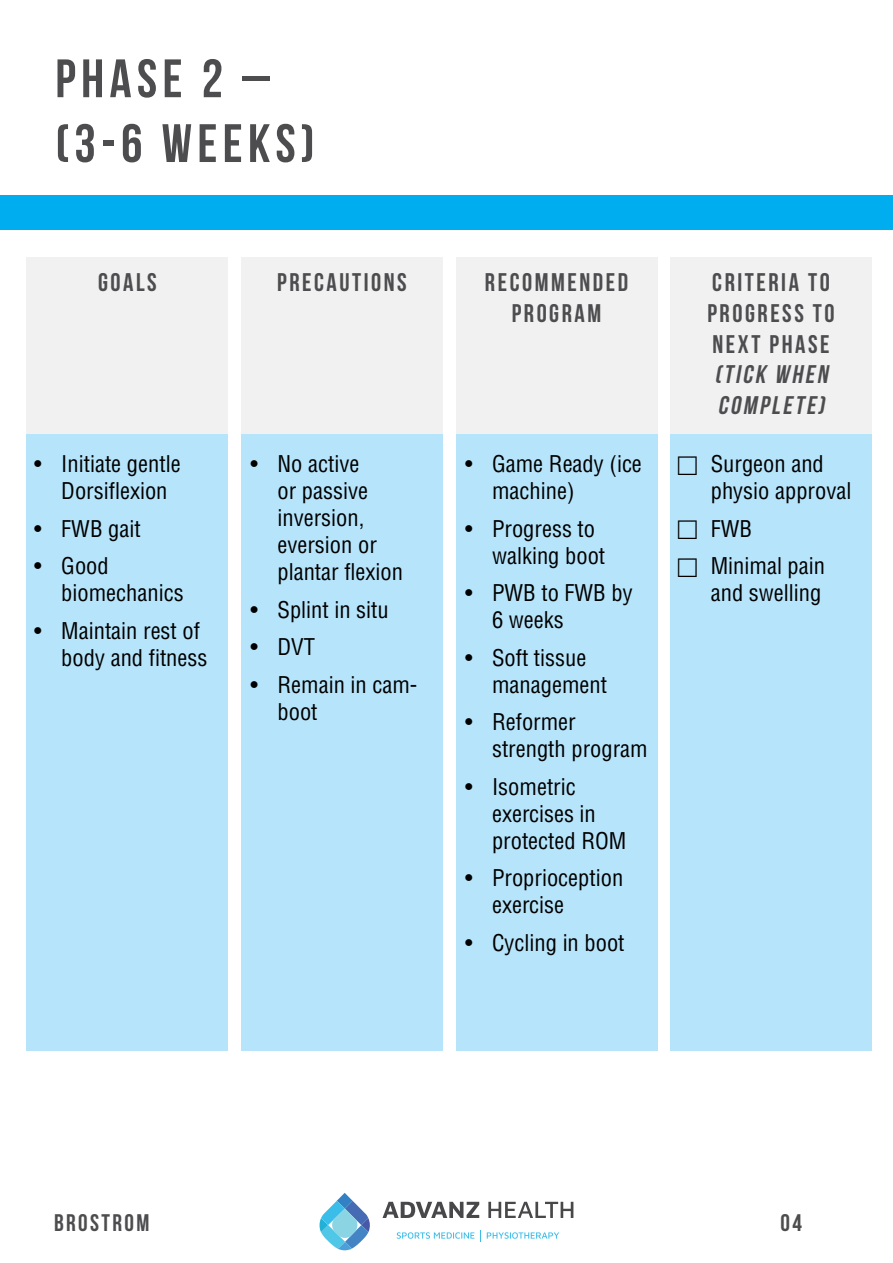
<style>
.page{position:relative;width:893px;height:1263px;background:#fff}
.page>*{position:absolute;margin:0;border:0;box-sizing:border-box;transform-origin:0 0}
.t1{font:54px/64.8px "Bebas Neue";letter-spacing:.1em;color:#4d4d4f}
.t2{font:25.5px/30.6px "Bebas Neue";letter-spacing:.1em;color:#4d4d4f;text-align:center}
.t3{font:24px "Bebas Neue";letter-spacing:.1em;color:#4d4d4f}
.t4{font:condensed 22.5px/27px "Helvetica";color:#000}
.s1{font-style:italic}
</style>
<div class="page">
<svg style="left:320px;top:1193px;width:50px;height:57px"></svg>
<svg style="left:487px;top:1232px;width:72px;height:7px"></svg>
<svg style="left:397px;top:1232px;width:77px;height:7px"></svg>
<svg style="left:382px;top:1202px;width:97px;height:16px"></svg>
<svg style="left:488px;top:1202px;width:85px;height:16px"></svg>
<div style="left:0;top:196px;width:893px;height:34px;background:#00aeef"></div>
<div style="left:27px;top:257px;width:201px;height:793px;background:#f1f1f2"></div>
<div style="left:456px;top:257px;width:201px;height:793px;background:#f1f1f2"></div>
<div style="left:241px;top:257px;width:202px;height:793px;background:#f1f1f2"></div>
<div style="left:670px;top:257px;width:202px;height:793px;background:#f1f1f2"></div>
<div style="left:670px;top:434px;width:202px;height:616px;background:#b6e4fa"></div>
<div style="left:456px;top:434px;width:201px;height:616px;background:#b6e4fa"></div>
<div style="left:241px;top:434px;width:202px;height:616px;background:#b6e4fa"></div>
<div style="left:27px;top:434px;width:201px;height:616px;background:#b6e4fa"></div>
<p class="t1" style="left:55px;top:45px;width:261px">PHASE 2 – (3-6 WEEKS)</p>
<p class="t2" style="left:98px;top:267px;width:60px">GOALS</p>
<p class="t2" style="left:277px;top:267px;width:131px">PRECAUTIONS</p>
<p class="t2" style="left:485px;top:267px;width:145px">RECOMMENDED<br>PROGRAM</p>
<p class="t2" style="left:707px;top:267px;width:129px">CRITERIA TO<br>PROGRESS TO<br>NEXT PHASE <span class="s1">(TICK WHEN<br>COMPLETE)</span></p>
<p class="t4" style="left:61px;top:450px;width:121px;text-indent:-27px">• Initiate gentle<br>Dorsiflexion</p>
<p class="t4" style="left:34px;top:515px;width:108px">• FWB gait</p>
<p class="t4" style="left:61px;top:552px;width:124px;text-indent:-27px">• Good biomechanics</p>
<p class="t4" style="left:61px;top:617px;width:148px;text-indent:-27px">• Maintain rest of body and fitness</p>
<p class="t4" style="left:277px;top:450px;width:127px;text-indent:-27px">• No active<br>or passive inversion, eversion or plantar flexion</p>
<p class="t4" style="left:250px;top:596px;width:140px">• Splint in situ</p>
<p class="t4" style="left:250px;top:633px;width:66px">• DVT</p>
<p class="t4" style="left:277px;top:671px;width:141px;text-indent:-27px">• Remain in cam&shy;boot</p>
<p class="t4" style="left:492px;top:450px;width:151px;text-indent:-27px">• Game Ready (ice machine)</p>
<p class="t4" style="left:492px;top:515px;width:115px;text-indent:-27px">• Progress to walking boot</p>
<p class="t4" style="left:492px;top:579px;width:142px;text-indent:-27px">• PWB to FWB by<br>6 weeks</p>
<p class="t4" style="left:492px;top:644px;width:116px;text-indent:-27px">• Soft tissue management</p>
<p class="t4" style="left:492px;top:708px;width:157px;text-indent:-27px">• Reformer strength program</p>
<p class="t4" style="left:492px;top:773px;width:136px;text-indent:-27px">• Isometric exercises in protected ROM</p>
<p class="t4" style="left:492px;top:864px;width:133px;text-indent:-27px">• Proprioception exercise</p>
<p class="t4" style="left:465px;top:929px;width:161px">• Cycling in boot</p>
<p class="t4" style="left:711px;top:450px;width:142px">Surgeon and physio approval</p>
<p class="t4" style="left:711px;top:515px;width:43px">FWB</p>
<p class="t4" style="left:711px;top:552px;width:116px">Minimal pain and swelling</p>
<p class="t3" style="left:54px;top:1210px;width:97px">BROSTROM</p>
<p class="t3" style="left:781px;top:1210px;width:23px">04</p>
</div>
